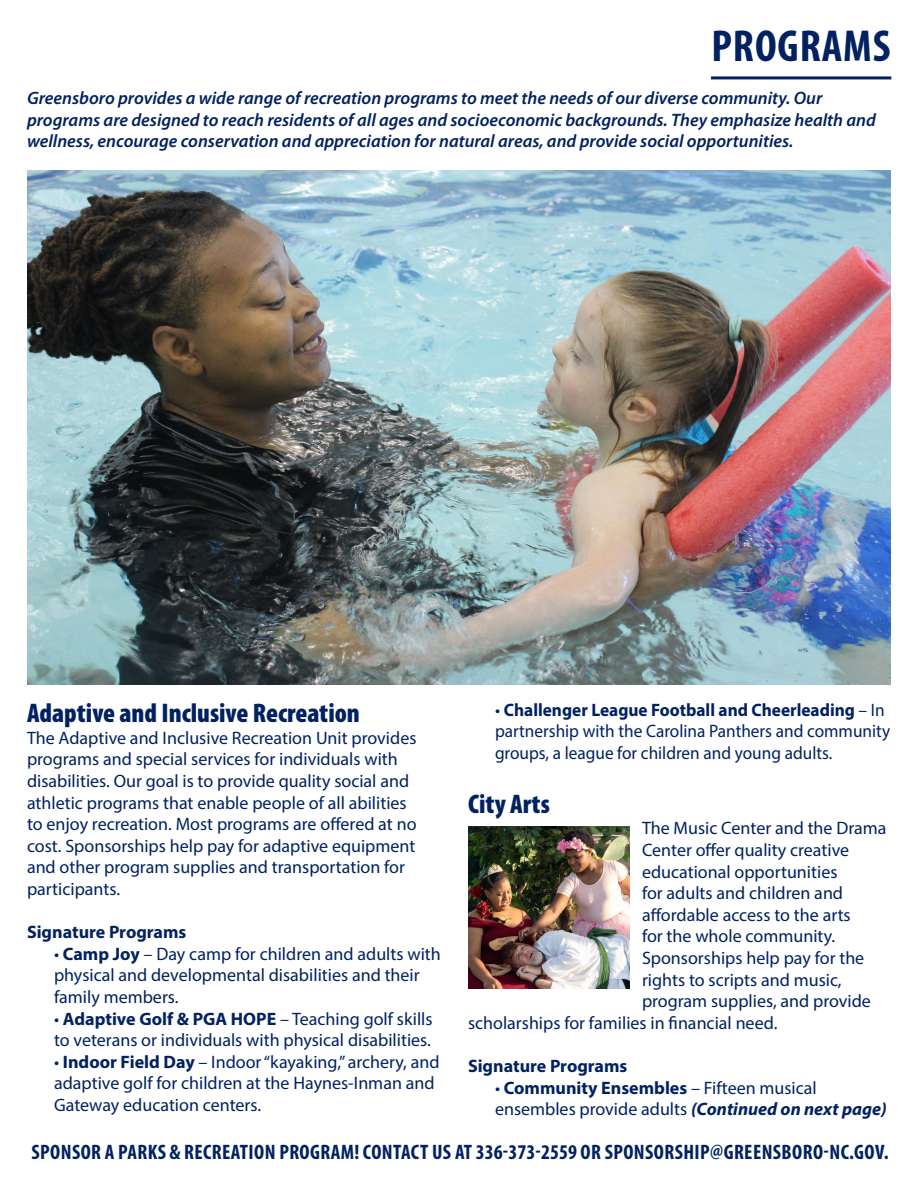
<style>
.page{position:relative;width:918px;height:1188px;background:#fff}
.page>*{position:absolute;margin:0;border:0;box-sizing:border-box;transform-origin:0 0}
.t1{font:700 condensed 45px "Myriad Pro";letter-spacing:.02em;color:#012160}
.t2{font:900 condensed 27px "Myriad Pro";color:#012160}
.t3{font:700 condensed 21px "Myriad Pro";letter-spacing:.02em;color:#012160}
.t4{font:18px/21.6px "Myriad Pro";color:#012160}
.t5{font:italic 600 18px/21.6px "Myriad Pro";color:#012160}
.t6{font:700 18px "Myriad Pro";color:#012160}
.s1{font-weight:700}
.s2{font-weight:700;font-style:italic}
</style>
<div class="page">
<hr style="left:711px;top:76px;width:180px;height:3px;background:#012160">
<img style="left:27px;top:171px;width:864px;height:514px">
<img style="left:468px;top:827px;width:162px;height:162px">
<p class="t1" style="left:712px;top:18px;width:181px">PROGRAMS</p>
<p class="t5" style="left:27px;top:87px;width:850px">Greensboro provides a wide range of recreation programs to meet the needs of our diverse community. Our programs are designed to reach residents of all ages and socioeconomic backgrounds. They emphasize health and wellness, encourage conservation and appreciation for natural areas, and provide social opportunities.</p>
<p class="t4" style="left:495px;top:698px;width:397px">• <span class="s1">Challenger League Football and Cheerleading</span> – In partnership with the Carolina Panthers and community groups, a league for children and young adults.</p>
<p class="t2" style="left:468px;top:786px;width:83px">City Arts</p>
<p class="t4" style="left:642px;top:817px;width:246px">The Music Center and the Drama</p>
<p class="t4" style="left:642px;top:839px;width:209px">Center offer quality creative</p>
<p class="t4" style="left:642px;top:860px;width:197px">educational opportunities</p>
<p class="t4" style="left:642px;top:882px;width:203px">for adults and children and</p>
<p class="t4" style="left:642px;top:904px;width:210px">affordable access to the arts</p>
<p class="t4" style="left:642px;top:925px;width:195px">for the whole community.</p>
<p class="t4" style="left:642px;top:947px;width:224px">Sponsorships help pay for the</p>
<p class="t4" style="left:642px;top:968px;width:201px">rights to scripts and music,</p>
<p class="t4" style="left:642px;top:990px;width:230px">program supplies, and provide</p>
<p class="t4" style="left:468px;top:1012px;width:311px">scholarships for families in financial need.</p>
<p class="t6" style="left:468px;top:1054px;width:161px">Signature Programs</p>
<p class="t4" style="left:495px;top:1076px;width:393px">• <span class="s1">Community Ensembles</span> – Fifteen musical ensembles provide adults <span class="s2">(Continued on next page)</span></p>
<p class="t3" style="left:32px;top:1139px;width:859px">SPONSOR A PARKS &amp; RECREATION PROGRAM! CONTACT US AT 336-373-2559 OR SPONSORSHIP@GREENSBORO-NC.GOV.</p>
<p class="t2" style="left:27px;top:696px;width:334px">Adaptive and Inclusive Recreation</p>
<p class="t4" style="left:27px;top:727px;width:391px">The Adaptive and Inclusive Recreation Unit provides programs and special services for individuals with disabilities. Our goal is to provide quality social and athletic programs that enable people of all abilities to enjoy recreation. Most programs are offered at no cost. Sponsorships help pay for adaptive equipment and other program supplies and transportation for participants.</p>
<p class="t6" style="left:27px;top:920px;width:161px">Signature Programs</p>
<p class="t4" style="left:54px;top:943px;width:388px">• <span class="s1">Camp Joy</span> – Day camp for children and adults with physical and developmental disabilities and their family members.</p>
<p class="t4" style="left:54px;top:1008px;width:380px">• <span class="s1">Adaptive Golf &amp; PGA HOPE</span> – Teaching golf skills to veterans or individuals with physical disabilities.</p>
<p class="t4" style="left:54px;top:1051px;width:387px">• <span class="s1">Indoor Field Day</span> – Indoor “kayaking,” archery, and adaptive golf for children at the Haynes-Inman and<br>Gateway education centers.</p>
</div>
